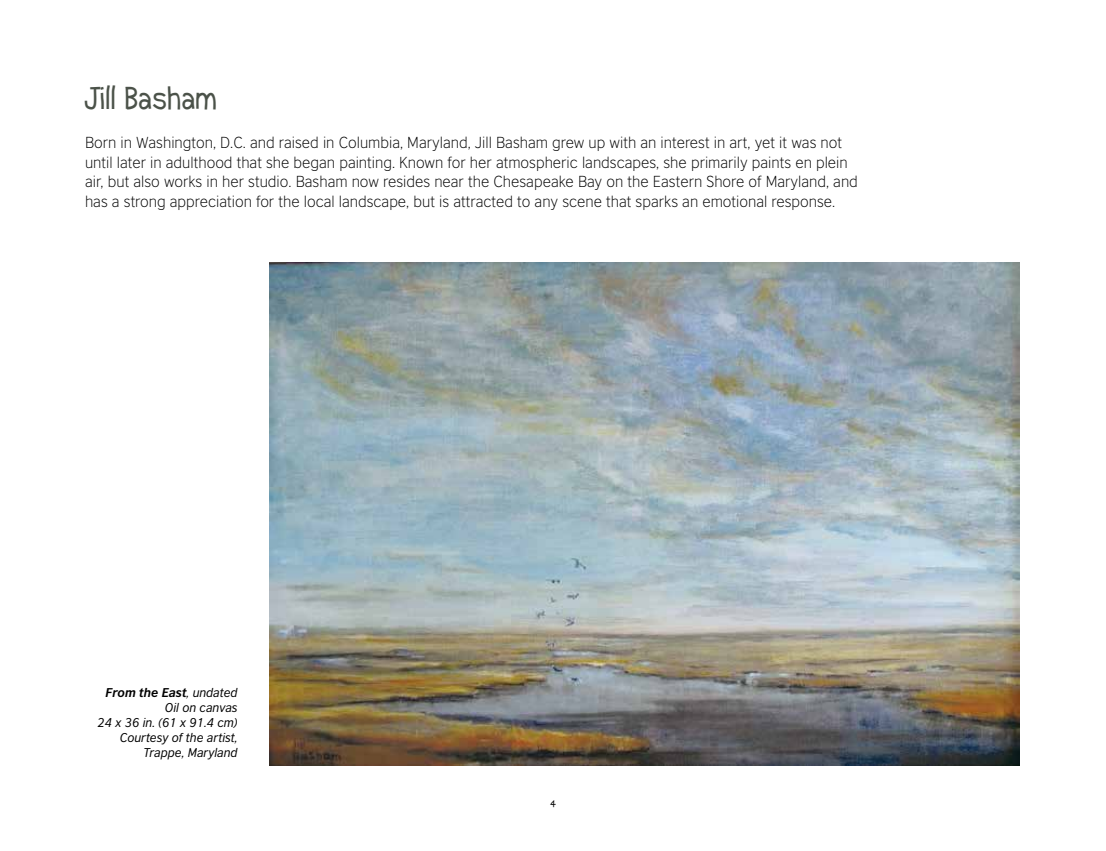
<style>
.page{position:relative;width:1106px;height:851px;background:#fff}
.page>*{position:absolute;margin:0;border:0;box-sizing:border-box;transform-origin:0 0}
.t1{font:31.5px "Abscissa";letter-spacing:.01em;color:#4b5249}
.t2{font:300 15px/19.5px "British Council Sans";color:#000}
.t3{font:italic 12px/15px "British Council Sans";color:#000;text-align:right}
.t4{font:10.5px "Abscissa";color:#000}
.s1{font-weight:700}
</style>
<div class="page">
<img style="left:270px;top:262px;width:750px;height:503px">
<h1 class="t1" style="left:85px;top:77px;width:133px">Jill Basham</h1>
<p class="t2" style="left:85px;top:133px;width:774px">Born in Washington, D.C. and raised in Columbia, Maryland, Jill Basham grew up with an interest in art, yet it was not until later in adulthood that she began painting. Known for her atmospheric landscapes, she primarily paints en plein air, but also works in her studio. Basham now resides near the Chesapeake Bay on the Eastern Shore of Maryland, and has a strong appreciation for the local landscape, but is attracted to any scene that sparks an emotional response.</p>
<p class="t3" style="left:97px;top:684px;width:142px"><span class="s1">From the East</span>, undated<br>Oil on canvas<br>24 x 36 in. (61 x 91.4 cm)<br>Courtesy of the artist,<br>Trappe, Maryland</p>
<p class="t4" style="left:550px;top:795px;width:7px">4</p>
</div>
